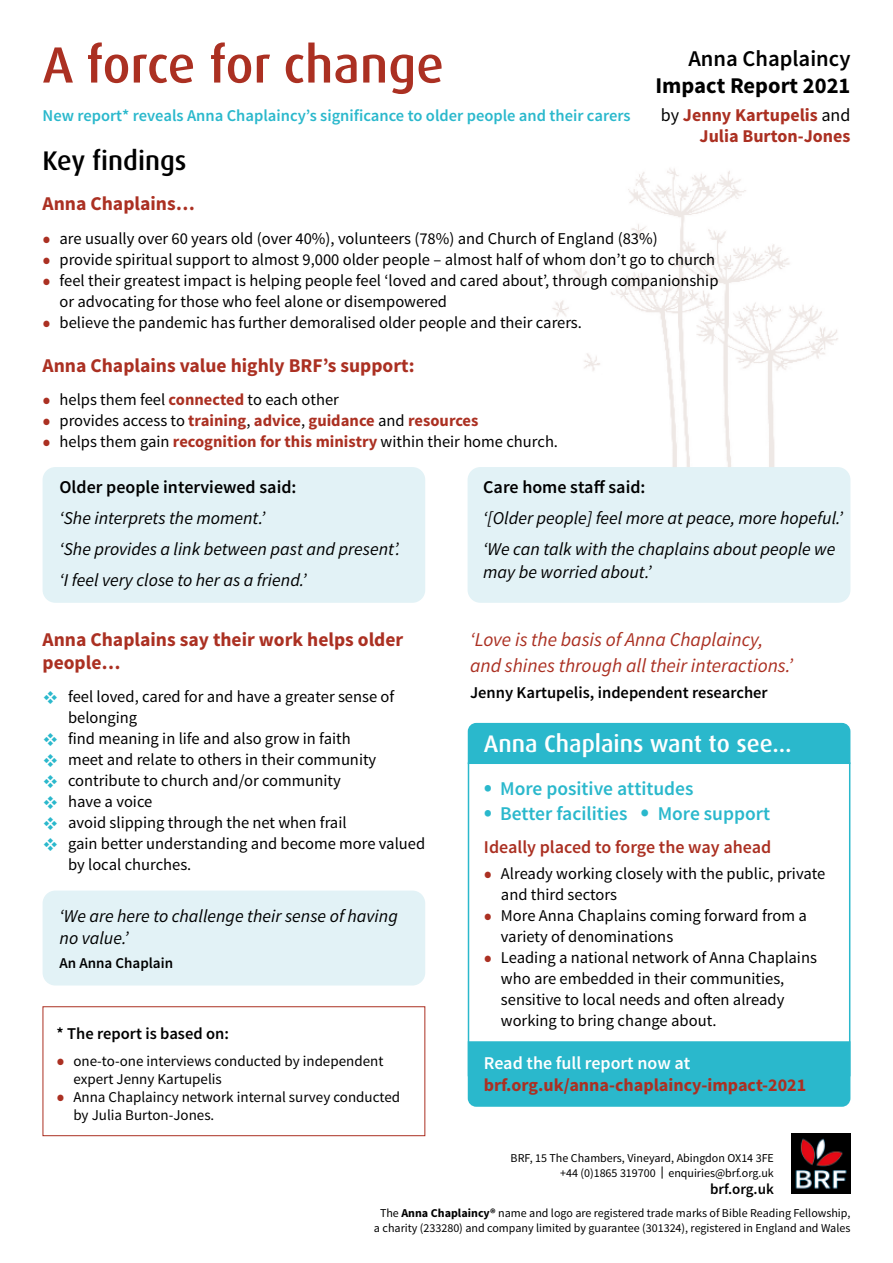
<style>
.page{position:relative;width:893px;height:1263px;background:#fff}
.page>*{position:absolute;margin:0;border:0;box-sizing:border-box;transform-origin:0 0}
.t1{font:500 51px "Dax OT";color:#ab3022}
.t2{font:500 27px "Dax OT";color:#000}
.t3{font:500 24px "Dax OT";color:#fff}
.t4{font:700 22.5px "Source Sans Pro";color:#000}
.t5{font:600 22.5px "Source Sans Pro";color:#000}
.t6{font:700 19.5px/22.5px "Source Sans Pro";color:#ab3022}
.t7{font:italic 19.5px/25.5px "Source Sans Pro";color:#ab3022}
.t8{font:600 19.5px "Source Sans Pro";color:#2ab8cc}
.t9{font:italic 18px/31px "Source Sans Pro";color:#000}
.t10{font:700 18px/21.6px "Source Sans Pro";color:#ab3022;text-align:right}
.t11{font:600 18px "Source Sans Pro";color:#000}
.t12{font:600 18px "Source Sans Pro";color:#ab3022}
.t13{font:600 18px "Source Sans Pro";color:#fff}
.t14{font:16.5px/21px "Source Sans Pro";color:#000}
.t15{font:600 16.5px "Source Sans Pro";color:#2ab8cc}
.t16{font:600 16.5px "Source Sans Pro";color:#000}
.t17{font:700 16.5px "Source Sans Pro";color:#ab3022}
.t18{font:15px/18px "Source Sans Pro";color:#000}
.t19{font:600 15px "Source Sans Pro";color:#000}
.t20{font:12px/15px "Source Sans Pro";color:#000;text-align:right}
.s1{font-weight:400;color:#000}
.s2{font-size:27px;color:#ab3022}
.s3{font-weight:700;color:#ab3022}
.s4{font-weight:400;font-size:27px}
.s5{font-size:25.5px}
.s6{font-size:27px}
.s7{font-weight:700}
</style>
<div class="page">
<div style="left:468px;top:723px;width:382px;height:39px;background:#2ab8cc"></div>
<div style="left:468px;top:1041px;width:382px;height:66px;background:#2ab8cc"></div>
<img style="left:552px;top:168px;width:299px;height:409px">
<div style="left:43px;top:467px;width:382px;height:136px;background:#e2f2f6;border-radius:13px"></div>
<div style="left:43px;top:890px;width:382px;height:95px;background:#e2f2f6;border-radius:13px"></div>
<div style="left:468px;top:467px;width:382px;height:136px;background:#e2f2f6;border-radius:13px"></div>
<svg style="left:662px;top:1166px;width:1px;height:13px"></svg>
<img style="left:791px;top:1134px;width:59px;height:59px">
<div style="left:468px;top:762px;width:382px;height:314px;border:2px solid #2ab8cc"></div>
<div style="left:43px;top:1006px;width:382px;height:130px;border:1px solid #ab3022"></div>
<h1 class="t1" style="left:43px;top:32px;width:403px">A force for change</h1>
<p class="t15" style="left:43px;top:105px;width:589px">New report* reveals Anna Chaplaincy’s significance to older people and their carers</p>
<h3 class="t5" style="left:688px;top:44px;width:164px">Anna Chaplaincy</h3>
<h3 class="t4" style="left:655px;top:71px;width:196px">Impact Report 2021</h3>
<p class="t10" style="left:661px;top:104px;width:191px"><span class="s1">by</span> Jenny Kartupelis <span class="s1">and<br></span>Julia Burton-Jones</p>
<h2 class="t2" style="left:43px;top:143px;width:145px">Key findings</h2>
<p class="t6" style="left:43px;top:193px;width:154px">Anna Chaplains…</p>
<p class="t14" style="left:43px;top:228px;width:617px"><span class="s2">•</span> are usually over 60 years old (over 40%), volunteers (78%) and Church of England (83%)</p>
<p class="t14" style="left:43px;top:249px;width:674px"><span class="s2">•</span> provide spiritual support to almost 9,000 older people – almost half of whom don’t go to church</p>
<p class="t14" style="left:60px;top:270px;width:660px;text-indent:-17px"><span class="s2">•</span> feel their greatest impact is helping people feel ‘loved and cared about’, through companionship or advocating for those who feel alone or disempowered</p>
<p class="t14" style="left:43px;top:312px;width:541px"><span class="s2">•</span> believe the pandemic has further demoralised older people and their carers.</p>
<p class="t6" style="left:43px;top:355px;width:374px">Anna Chaplains value highly BRF’s support:</p>
<p class="t14" style="left:43px;top:390px;width:298px"><span class="s2">•</span> helps them feel <span class="s3">connected</span> to each other</p>
<p class="t17" style="left:43px;top:410px;width:437px"><span class="s4">•</span> <span class="s1">provides access to</span> training<span class="s1">,</span> advice<span class="s1">,</span> guidance <span class="s1">and</span> resources</p>
<p class="t14" style="left:43px;top:432px;width:517px"><span class="s2">•</span> helps them gain <span class="s3">recognition for this ministry</span> within their home church.</p>
<p class="t11" style="left:60px;top:475px;width:238px">Older people interviewed said:</p>
<p class="t9" style="left:60px;top:502px;width:342px">‘She interprets the moment.’<br>‘She provides a link between past and present’. ‘I feel very close to her as a friend.’</p>
<p class="t11" style="left:483px;top:476px;width:164px">Care home staff said:</p>
<p class="t9" style="left:483px;top:503px;width:361px">‘[Older people] feel more at peace, more hopeful.’ ‘We can talk with the chaplains about people we</p>
<p class="t9" style="left:483px;top:556px;width:170px">may be worried about.’</p>
<p class="t6" style="left:43px;top:629px;width:362px">Anna Chaplains say their work helps older people…</p>
<p class="t14" style="left:68px;top:687px;width:359px">feel loved, cared for and have a greater sense of belonging<br>find meaning in life and also grow in faith<br>meet and relate to others in their community contribute to church and/or community<br>have a voice<br>avoid slipping through the net when frail<br>gain better understanding and become more valued by local churches.</p>
<p class="t9" style="left:60px;top:904px;width:340px;line-height:22.5px">‘We are here to challenge their sense of having no value.’</p>
<p class="t19" style="left:60px;top:953px;width:115px">An Anna Chaplain</p>
<p class="t16" style="left:56px;top:1023px;width:174px">* The report is based on:</p>
<p class="t18" style="left:73px;top:1052px;width:312px;text-indent:-17px"><span class="s2">•</span> one-to-one interviews conducted by independent expert Jenny Kartupelis</p>
<p class="t18" style="left:73px;top:1088px;width:328px;text-indent:-17px"><span class="s2">•</span> Anna Chaplaincy network internal survey conducted by Julia Burton-Jones.</p>
<p class="t7" style="left:470px;top:627px;width:324px">‘Love is the basis of Anna Chaplaincy, and shines through all their interactions.’</p>
<p class="t16" style="left:470px;top:682px;width:299px">Jenny Kartupelis, independent researcher</p>
<h3 class="t3" style="left:484px;top:728px;width:309px">Anna Chaplains want to see…</h3>
<p class="t8" style="left:484px;top:776px;width:211px"><span class="s5">•</span> More positive attitudes</p>
<p class="t8" style="left:484px;top:802px;width:288px"><span class="s5">•</span> Better facilities <span class="s6">•</span> More support</p>
<p class="t12" style="left:484px;top:836px;width:289px">Ideally placed to forge the way ahead</p>
<p class="t14" style="left:501px;top:863px;width:326px;text-indent:-17px"><span class="s2">•</span> Already working closely with the public, private and third sectors</p>
<p class="t14" style="left:501px;top:905px;width:307px;text-indent:-17px"><span class="s2">•</span> More Anna Chaplains coming forward from a variety of denominations</p>
<p class="t14" style="left:501px;top:947px;width:318px;text-indent:-17px"><span class="s2">•</span> Leading a national network of Anna Chaplains who are embedded in their communities, sensitive to local needs and often already working to bring change about.</p>
<p class="t13" style="left:484px;top:1052px;width:208px">Read the full report now at</p>
<p class="t10" style="left:484px;top:1074px;width:324px">brf.org.uk/anna-chaplaincy-impact-2021</p>
<p class="t20" style="left:511px;top:1151px;width:265px">BRF, 15 The Chambers, Vineyard, Abingdon OX14 3FE +44 (0)1865 319700 enquiries@brf.org.uk</p>
<p class="t19" style="left:710px;top:1179px;width:65px">brf.org.uk</p>
<p class="t20" style="left:374px;top:1206px;width:478px;text-align:center">The <span class="s7">Anna Chaplaincy®</span> name and logo are registered trade marks of Bible Reading Fellowship, a charity (233280) and company limited by guarantee (301324), registered in England and Wales</p>
</div>
